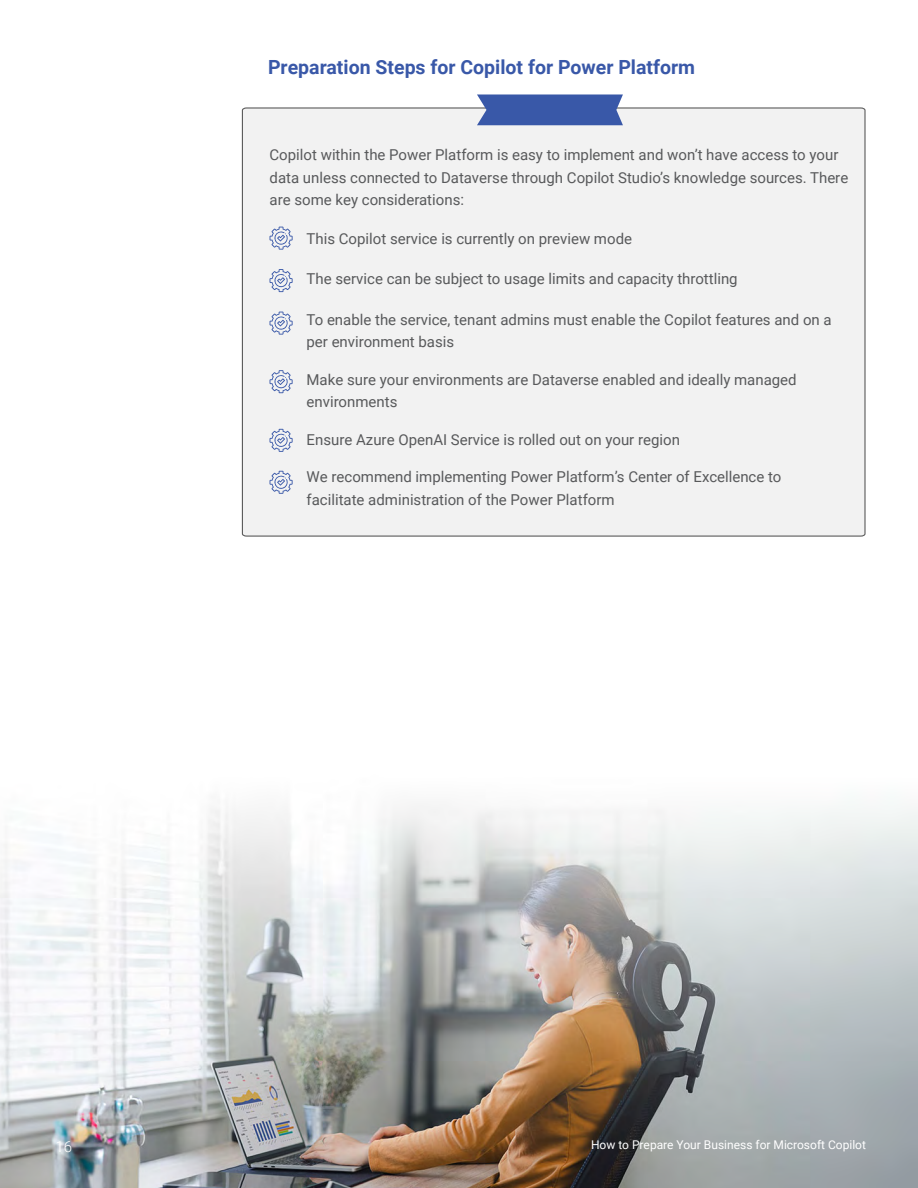
<style>
.page{position:relative;width:918px;height:1188px;background:#fff}
.page>*{position:absolute;margin:0;border:0;box-sizing:border-box;transform-origin:0 0}
.t1{font:700 19.5px "Roboto";color:#3958a8}
.t2{font:15px/22.5px "Roboto";color:#58595b}
.t3{font:300 15px "Roboto";color:#fff}
.t4{font:12px "Roboto";color:#fff}
</style>
<div class="page">
<div style="left:241px;top:107px;width:625px;height:430px;background:#f2f2f2"></div>
<svg style="left:477px;top:94px;width:146px;height:31px;background:#4562ad"></svg>
<svg style="left:270px;top:227px;width:23px;height:23px"></svg>
<svg style="left:270px;top:269px;width:23px;height:23px"></svg>
<svg style="left:270px;top:312px;width:23px;height:23px"></svg>
<svg style="left:270px;top:370px;width:23px;height:23px"></svg>
<svg style="left:270px;top:429px;width:23px;height:23px"></svg>
<svg style="left:270px;top:471px;width:23px;height:23px"></svg>
<img style="left:0;top:805px;width:918px;height:383px">
<h1 class="t1" style="left:268px;top:54px;width:429px">Preparation Steps for Copilot for Power Platform</h1>
<p class="t2" style="left:270px;top:143px;width:580px">Copilot within the Power Platform is easy to implement and won’t have access to your data unless connected to Dataverse through Copilot Studio’s knowledge sources. There are some key considerations:</p>
<p class="t2" style="left:307px;top:227px;width:327px">This Copilot service is currently on preview mode</p>
<p class="t2" style="left:307px;top:267px;width:433px">The service can be subject to usage limits and capacity throttling</p>
<p class="t2" style="left:307px;top:308px;width:527px">To enable the service, tenant admins must enable the Copilot features and on a per environment basis</p>
<p class="t2" style="left:307px;top:368px;width:492px">Make sure your environments are Dataverse enabled and ideally managed environments</p>
<p class="t2" style="left:307px;top:428px;width:375px">Ensure Azure OpenAI Service is rolled out on your region</p>
<p class="t2" style="left:307px;top:465px;width:476px">We recommend implementing Power Platform’s Center of Excellence to facilitate administration of the Power Platform</p>
<p class="t3" style="left:56px;top:1136px;width:18px">16</p>
<p class="t4" style="left:591px;top:1136px;width:277px">How to Prepare Your Business for Microsoft Copilot</p>
</div>
